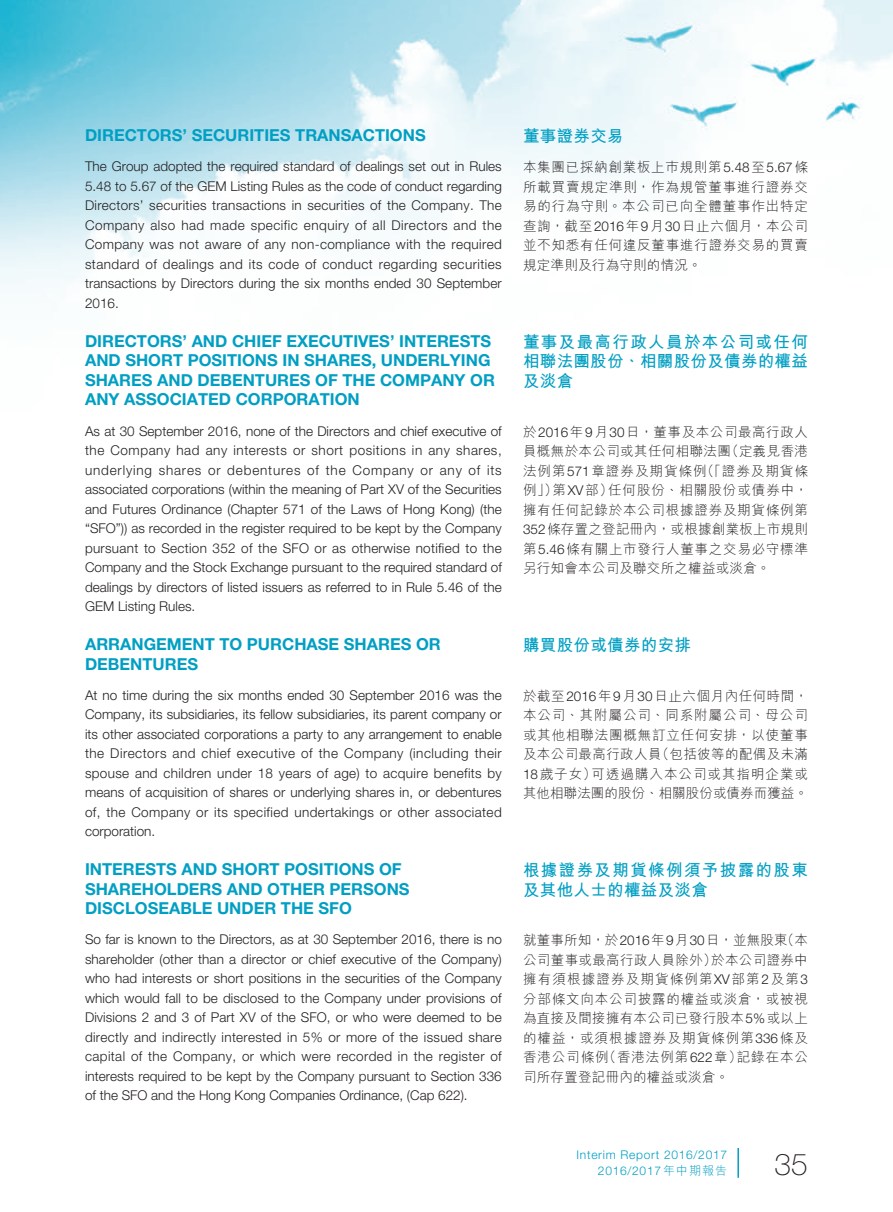
<style>
.page{position:relative;width:893px;height:1212px;background:#fff}
.page>*{position:absolute;margin:0;border:0;box-sizing:border-box;transform-origin:0 0}
.t1{font:100 30px "Helvetica Neue LT Std";color:#231f20}
._01_H1_E{font:700 16.5px/19.5px "Helvetica Neue LT Std";color:#009fc3}
._001_H1_C{font:700 16.5px/19.5px "M Hei HK";letter-spacing:.02em;color:#009fc3;text-align:justify}
._001_H1_C-2{font:700 16.5px/19.5px "M Hei HK";letter-spacing:.085em;color:#009fc3}
._00_txt_E{font:300 13.5px/19.5px "Helvetica Neue LT Std";color:#231f20;text-align:justify}
._000_txt_C{font:300 13.5px/19.5px "M Hei HK";letter-spacing:.06em;color:#231f20;text-align:justify}
._00_txt_E-2{font:300 13.5px/19.5px "M Hei HK";letter-spacing:.02em;color:#231f20;text-align:justify}
.t2{font:300 12px/16.5px "Helvetica Neue LT Std";letter-spacing:.06em;color:#009fc3;text-align:right}
.s1{font-family:"Helvetica Neue LT Std"}
.s2{font-family:"M Hei HK"}
</style>
<div class="page">
<img style="left:0;top:0;width:893px;height:296px">
<hr style="left:737px;top:1148px;width:2px;height:30px;background:#009fc3">
<p class="_01_H1_E" style="left:85px;top:125px;width:342px">DIRECTORS’ SECURITIES TRANSACTIONS</p>
<p class="_00_txt_E" style="left:85px;top:157px;width:418px">The Group adopted the required standard of dealings set out in Rules 5.48 to 5.67 of the GEM Listing Rules as the code of conduct regarding Directors’ securities transactions in securities of the Company. The Company also had made specific enquiry of all Directors and the Company was not aware of any non-compliance with the required standard of dealings and its code of conduct regarding securities transactions by Directors during the six months ended 30 September 2016.</p>
<p class="_01_H1_E" style="left:85px;top:331px;width:411px">DIRECTORS’ AND CHIEF EXECUTIVES’ INTERESTS AND SHORT POSITIONS IN SHARES, UNDERLYING SHARES AND DEBENTURES OF THE COMPANY OR ANY ASSOCIATED CORPORATION</p>
<p class="_00_txt_E" style="left:85px;top:421px;width:418px">As at 30 September 2016, none of the Directors and chief executive of the Company had any interests or short positions in any shares, underlying shares or debentures of the Company or any of its associated corporations (within the meaning of Part XV of the Securities and Futures Ordinance (Chapter 571 of the Laws of Hong Kong) (the “SFO”)) as recorded in the register required to be kept by the Company pursuant to Section 352 of the SFO or as otherwise notified to the Company and the Stock Exchange pursuant to the required standard of dealings by directors of listed issuers as referred to in Rule 5.46 of the GEM Listing Rules.</p>
<p class="_01_H1_E" style="left:85px;top:634px;width:357px">ARRANGEMENT TO PURCHASE SHARES OR<br>DEBENTURES</p>
<p class="_00_txt_E" style="left:85px;top:685px;width:418px">At no time during the six months ended 30 September 2016 was the Company, its subsidiaries, its fellow subsidiaries, its parent company or its other associated corporations a party to any arrangement to enable the Directors and chief executive of the Company (including their spouse and children under 18 years of age) to acquire benefits by means of acquisition of shares or underlying shares in, or debentures of, the Company or its specified undertakings or other associated corporation.</p>
<p class="_01_H1_E" style="left:85px;top:859px;width:326px">INTERESTS AND SHORT POSITIONS OF<br>SHAREHOLDERS AND OTHER PERSONS<br>DISCLOSEABLE UNDER THE SFO</p>
<p class="_00_txt_E" style="left:85px;top:929px;width:418px">So far is known to the Directors, as at 30 September 2016, there is no shareholder (other than a director or chief executive of the Company) who had interests or short positions in the securities of the Company which would fall to be disclosed to the Company under provisions of Divisions 2 and 3 of Part XV of the SFO, or who were deemed to be directly and indirectly interested in 5% or more of the issued share capital of the Company, or which were recorded in the register of interests required to be kept by the Company pursuant to Section 336 of the SFO and the Hong Kong Companies Ordinance, (Cap 622).</p>
<p class="_001_H1_C" style="left:523px;top:125px;width:102px">董事證券交易</p>
<p class="_000_txt_C" style="left:523px;top:158px;width:286px">本集團已採納創業板上巿規則第<span class="s1">5.48</span>至<span class="s1">5.67</span>條所載買賣規定準則，作為規管董事進行證券交易的行為守則。本公司已向全體董事作出特定查詢，截至<span class="s1">2016</span>年<span class="s1">9</span>月<span class="s1">30</span>日止六個月，本公司並不知悉有任何違反董事進行證券交易的買賣規定準則及行為守則的情況。</p>
<p class="_001_H1_C" style="left:523px;top:331px;width:286px">董事及最高行政人員於本公司或任何相聯法團股份、相關股份及債券的權益及淡倉</p>
<p class="_00_txt_E-2" style="left:523px;top:422px;width:287px">於<span class="s1">2016</span>年<span class="s1">9</span>月<span class="s1">30</span>日，董事及本公司最高行政人員概無於本公司或其任何相聯法團（定義見香港法例第<span class="s1">571</span>章證券及期貨條例（「證劵及期貨條例」）第<span class="s1">XV</span>部）任何股份、相關股份或債券中，擁有任何記錄於本公司根據證券及期貨條例第<span class="s1">352</span>條存置之登記冊內，或根據創業板上市規則第<span class="s1">5.46</span>條有關上市發行人董事之交易必守標準另行知會本公司及聯交所之權益或淡倉。</p>
<p class="_001_H1_C" style="left:523px;top:634px;width:169px">購買股份或債券的安排</p>
<p class="_000_txt_C" style="left:523px;top:686px;width:286px">於截至<span class="s1">2016</span>年<span class="s1">9</span>月<span class="s1">30</span>日止六個月內任何時間，本公司、其附屬公司、同系附屬公司、母公司或其他相聯法團概無訂立任何安排，以使董事及本公司最高行政人員（包括彼等的配偶及未滿<span class="s1">18</span>歲子女）可透過購入本公司或其指明企業或其他相聯法團的股份、相關股份或債券而獲益。</p>
<p class="_001_H1_C-2" style="left:523px;top:859px;width:286px">根據證券及期貨條例須予披露的股東及其他人士的權益及淡倉</p>
<p class="_000_txt_C" style="left:523px;top:930px;width:286px">就董事所知，於<span class="s1">2016</span>年<span class="s1">9</span>月<span class="s1">30</span>日，並無股東（本公司董事或最高行政人員除外）於本公司證券中擁有須根據證券及期貨條例第<span class="s1">XV</span>部第<span class="s1">2</span>及第<span class="s1">3</span>分部條文向本公司披露的權益或淡倉，或被視為直接及間接擁有本公司已發行股本<span class="s1">5%</span>或以上的權益，或須根據證券及期貨條例第<span class="s1">336</span>條及香港公司條例（香港法例第<span class="s1">622</span>章）記錄在本公司所存置登記冊內的權益或淡倉。</p>
<p class="t2" style="left:576px;top:1146px;width:152px">Interim Report 2016/2017<br>2016/2017 <span class="s2">年中期報告</span></p>
<h1 class="t1" style="left:774px;top:1147px;width:35px">35</h1>
</div>
